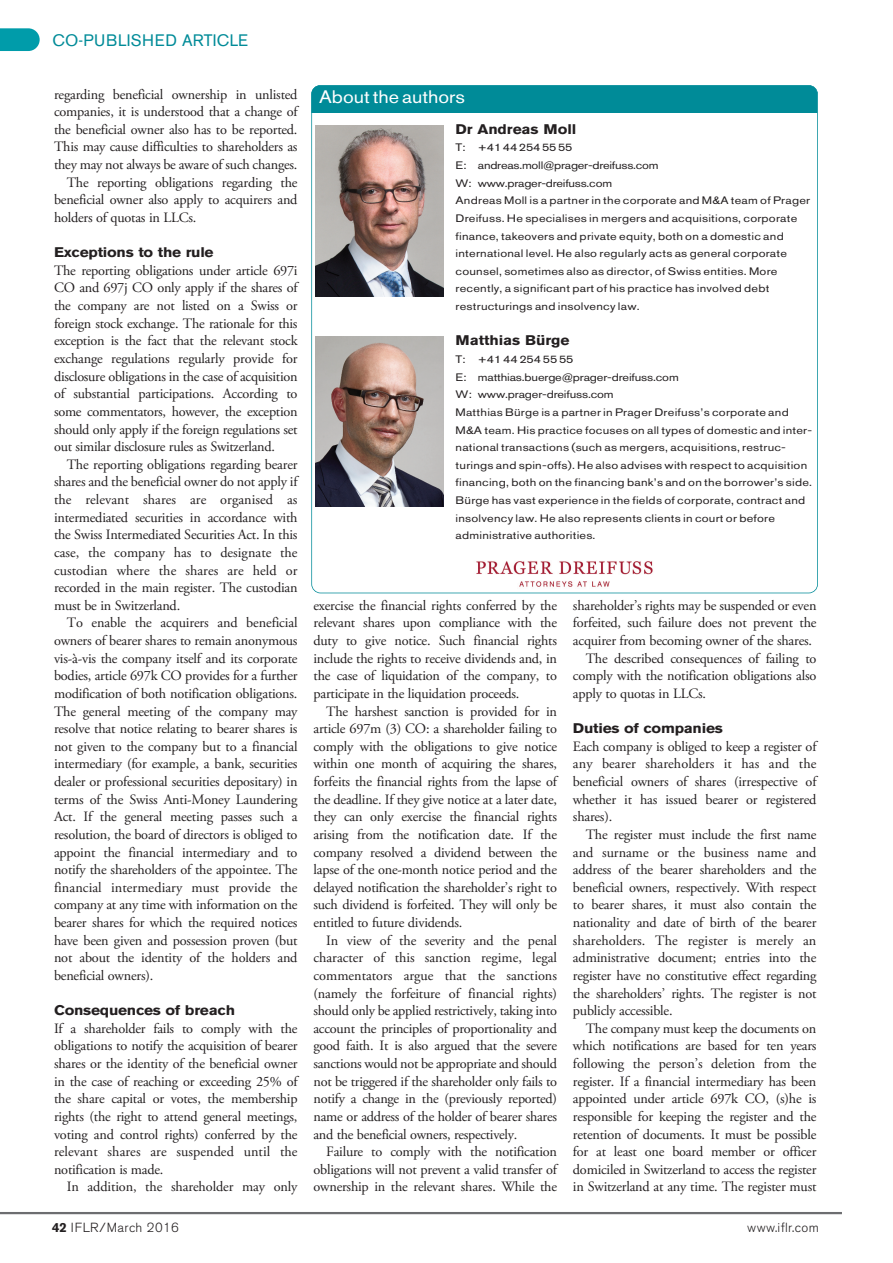
<style>
.page{position:relative;width:893px;height:1263px;background:#fff}
.page>*{position:absolute;margin:0;border:0;box-sizing:border-box;transform-origin:0 0}
.t1{font:18px "Akzidenz Grotesk Pro";color:#fff;scale:1.1 1}
.t2{font:16.5px "Akzidenz Grotesk BE";letter-spacing:.025em;color:#008b98}
.t3{font:14.25px/17.5px "Adobe Garamond Pro";letter-spacing:-.015em;color:#231f20;text-align:justify}
.t4{font:700 13.8px "Akzidenz Grotesk Pro";letter-spacing:-.015em;color:#231f20;scale:1.12 1}
.t5{font:300 13.2px "Akzidenz Grotesk BE";letter-spacing:.03em;color:#231f20}
.t6{font:10.8px/17.7px "Akzidenz Grotesk Pro";letter-spacing:.015em;color:#231f20;scale:1.18 1}
.s1{font-weight:700}
</style>
<div class="page">
<hr style="left:0;top:1212px;width:842px;height:2px;background:#6c6d70">
<svg style="left:0;top:28px;width:40px;height:23px"></svg>
<div style="left:311px;top:85px;width:506px;height:56px;background:#008b98;border-radius:9px"></div>
<div style="left:311px;top:114px;width:506px;height:81px;background:#fff"></div>
<img style="left:316px;top:126px;width:127px;height:170px">
<img style="left:316px;top:337px;width:127px;height:170px">
<img style="left:476px;top:561px;width:177px;height:26px">
<div style="left:311px;top:85px;width:507px;height:508px;border:2px solid #008b98;border-radius:9px"></div>
<p class="t2" style="left:53px;top:34px;width:197px">CO-PUBLISHED ARTICLE</p>
<p class="t3" style="left:54px;top:87px;width:245px">regarding beneficial ownership in unlisted</p>
<p class="t3" style="left:54px;top:104px;width:245px">companies, it is understood that a change of</p>
<p class="t3" style="left:54px;top:122px;width:245px">the beneficial owner also has to be reported.</p>
<p class="t3" style="left:54px;top:139px;width:245px">This may cause difficulties to shareholders as</p>
<p class="t3" style="left:54px;top:157px;width:245px">they may not always be aware of such changes.</p>
<p class="t3" style="left:67px;top:175px;width:232px">The reporting obligations regarding the</p>
<p class="t3" style="left:54px;top:192px;width:245px">beneficial owner also apply to acquirers and</p>
<p class="t3" style="left:54px;top:210px;width:144px">holders of quotas in LLCs.</p>
<p class="t4" style="left:54px;top:247px;width:144px">Exceptions to the rule</p>
<p class="t3" style="left:54px;top:263px;width:245px">The reporting obligations under article 697i CO and 697j CO only apply if the shares of the company are not listed on a Swiss or foreign stock exchange. The rationale for this exception is the fact that the relevant stock exchange regulations regularly provide for disclosure obligations in the case of acquisition of substantial participations. According to some commentators, however, the exception should only apply if the foreign regulations set out similar disclosure rules as Switzerland.</p>
<p class="t3" style="left:54px;top:457px;width:245px;text-indent:13px">The reporting obligations regarding bearer shares and the beneficial owner do not apply if the relevant shares are organised as intermediated securities in accordance with the Swiss Intermediated Securities Act. In this case, the company has to designate the custodian where the shares are held or recorded in the main register. The custodian must be in Switzerland.</p>
<p class="t3" style="left:54px;top:615px;width:245px;text-indent:13px">To enable the acquirers and beneficial owners of bearer shares to remain anonymous vis-à-vis the company itself and its corporate bodies, article 697k CO provides for a further modification of both notification obligations.<br>The general meeting of the company may resolve that notice relating to bearer shares is not given to the company but to a financial intermediary (for example, a bank, securities dealer or professional securities depositary) in terms of the Swiss Anti-Money Laundering Act. If the general meeting passes such a resolution, the board of directors is obliged to appoint the financial intermediary and to notify the shareholders of the appointee. The financial intermediary must provide the company at any time with information on the bearer shares for which the required notices have been given and possession proven (but not about the identity of the holders and beneficial owners).</p>
<p class="t4" style="left:54px;top:1005px;width:163px">Consequences of breach</p>
<p class="t3" style="left:54px;top:1021px;width:245px">If a shareholder fails to comply with the obligations to notify the acquisition of bearer shares or the identity of the beneficial owner in the case of reaching or exceeding 25% of the share capital or votes, the membership rights (the right to attend general meetings, voting and control rights) conferred by the relevant shares are suspended until the notification is made.</p>
<p class="t3" style="left:67px;top:1179px;width:232px">In addition, the shareholder may only</p>
<p class="t1" style="left:319px;top:91px;width:134px">About the authors</p>
<p class="t4" style="left:456px;top:124px;width:109px">Dr Andreas Moll</p>
<p class="t6" style="left:456px;top:140px;width:302px">T: +41442545555<br>E: andreas.moll@prager-dreifuss.com<br>W: www.prager-dreifuss.com<br>Andreas Moll is a partner in the corporate and M&amp;A team of Prager Dreifuss. He specialises in mergers and acquisitions, corporate finance, takeovers and private equity, both on a domestic and international level. He also regularly acts as general corporate counsel, sometimes also as director, of Swiss entities. More recently, a significant part of his practice has involved debt restructurings and insolvency law.</p>
<p class="t4" style="left:456px;top:335px;width:103px">Matthias Bürge</p>
<p class="t6" style="left:456px;top:352px;width:304px">T: +41442545555<br>E: matthias.buerge@prager-dreifuss.com<br>W: www.prager-dreifuss.com<br>Matthias Bürge is a partner in Prager Dreifuss’s corporate and M&amp;A team. His practice focuses on all types of domestic and inter&shy;national transactions (such as mergers, acquisitions, restruc&shy;turings and spin-offs). He also advises with respect to acquisition financing, both on the financing bank’s and on the borrower’s side.<br>Bürge has vast experience in the fields of corporate, contract and insolvency law. He also represents clients in court or before administrative authorities.</p>
<p class="t3" style="left:313px;top:598px;width:245px">exercise the financial rights conferred by the relevant shares upon compliance with the duty to give notice. Such financial rights include the rights to receive dividends and, in the case of liquidation of the company, to participate in the liquidation proceeds.</p>
<p class="t3" style="left:313px;top:703px;width:245px;text-indent:13px">The harshest sanction is provided for in article 697m (3) CO: a shareholder failing to comply with the obligations to give notice within one month of acquiring the shares, forfeits the financial rights from the lapse of the deadline. If they give notice at a later date, they can only exercise the financial rights arising from the notification date. If the company resolved a dividend between the lapse of the one-month notice period and the delayed notification the shareholder’s right to such dividend is forfeited. They will only be entitled to future dividends.</p>
<p class="t3" style="left:313px;top:933px;width:245px;text-indent:13px">In view of the severity and the penal character of this sanction regime, legal commentators argue that the sanctions (namely the forfeiture of financial rights) should only be applied restrictively, taking into account the principles of proportionality and good faith. It is also argued that the severe sanctions would not be appropriate and should not be triggered if the shareholder only fails to notify a change in the (previously reported) name or address of the holder of bearer shares and the beneficial owners, respectively.</p>
<p class="t3" style="left:313px;top:1144px;width:245px;text-indent:13px">Failure to comply with the notification obligations will not prevent a valid transfer of ownership in the relevant shares. While the</p>
<p class="t3" style="left:573px;top:598px;width:245px">shareholder’s rights may be suspended or even</p>
<p class="t3" style="left:573px;top:615px;width:245px">forfeited, such failure does not prevent the</p>
<p class="t3" style="left:573px;top:633px;width:241px">acquirer from becoming owner of the shares.</p>
<p class="t3" style="left:586px;top:651px;width:232px">The described consequences of failing to</p>
<p class="t3" style="left:573px;top:668px;width:245px">comply with the notification obligations also</p>
<p class="t3" style="left:573px;top:686px;width:135px">apply to quotas in LLCs.</p>
<p class="t4" style="left:573px;top:723px;width:135px">Duties of companies</p>
<p class="t3" style="left:573px;top:739px;width:245px">Each company is obliged to keep a register of any bearer shareholders it has and the beneficial owners of shares (irrespective of whether it has issued bearer or registered shares).</p>
<p class="t3" style="left:573px;top:827px;width:245px;text-indent:13px">The register must include the first name and surname or the business name and address of the bearer shareholders and the beneficial owners, respectively. With respect to bearer shares, it must also contain the nationality and date of birth of the bearer shareholders. The register is merely an administrative document; entries into the register have no constitutive effect regarding the shareholders’ rights. The register is not publicly accessible.</p>
<p class="t3" style="left:573px;top:1021px;width:245px;text-indent:13px">The company must keep the documents on which notifications are based for ten years following the person’s deletion from the register. If a financial intermediary has been appointed under article 697k CO, (s)he is responsible for keeping the register and the retention of documents. It must be possible for at least one board member or officer domiciled in Switzerland to access the register in Switzerland at any time. The register must</p>
<p class="t5" style="left:52px;top:1221px;width:128px"><span class="s1">42</span> IFLR/March 2016</p>
<p class="t5" style="left:747px;top:1221px;width:73px">www.iflr.com</p>
</div>
